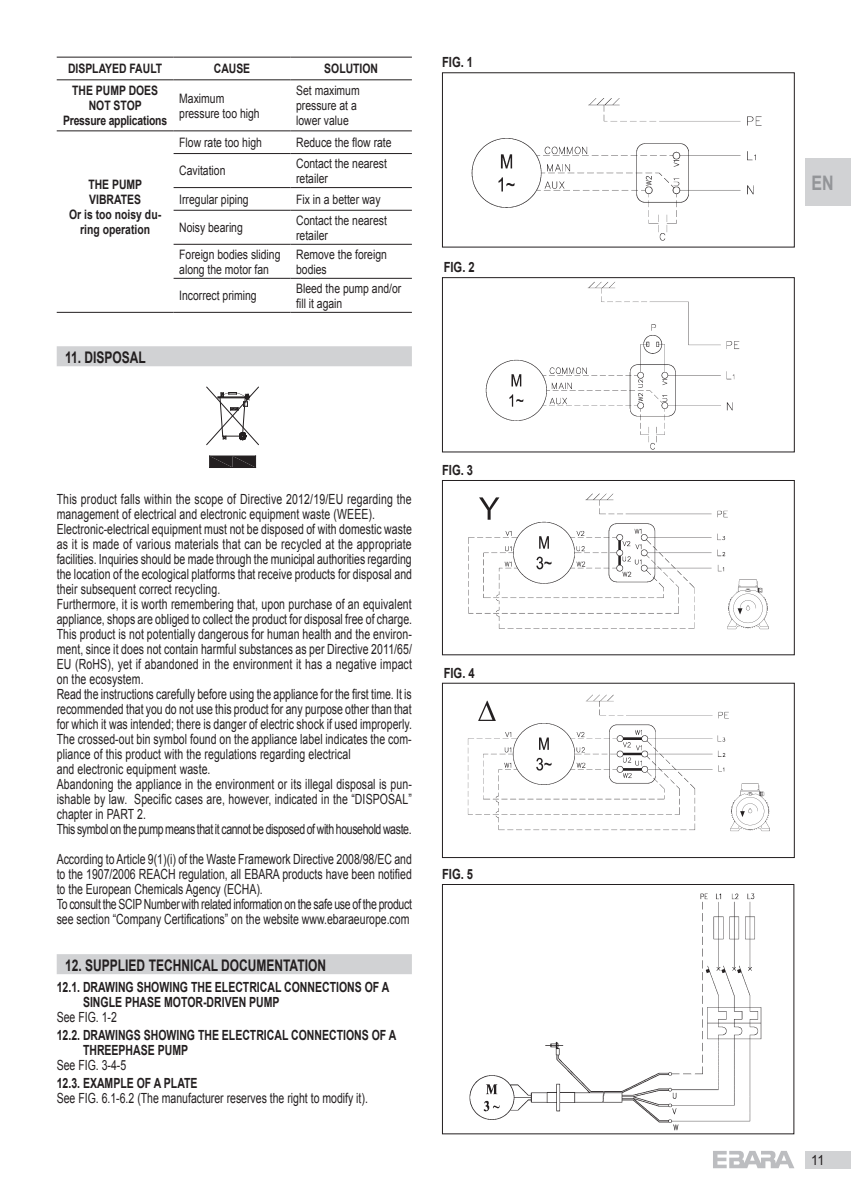
<style>
.page{position:relative;width:851px;height:1191px;background:#fff}
.page>*{position:absolute;margin:0;border:0;box-sizing:border-box;transform-origin:0 0}
.t1{font:700 20px "Arial";color:#939598;scale:.8 1}
.t2{font:700 16px "Arial";color:#231f20;scale:.75 1}
.t3{font:14px/15px "Arial";letter-spacing:.005em;color:#231f20;scale:.75 1}
.t4{font:700 14px/15px "Arial";color:#231f20;scale:.75 1}
.t5{font:700 14px "Arial";color:#231f20;scale:.8 1}
.t6{font:14px "Arial";letter-spacing:.005em;color:#231f20;scale:.9 1}
.t7{font:13px/15px "Arial";color:#231f20;scale:.8 1}
.t8{font:700 13px/15px "Arial";color:#231f20;text-align:center;scale:.8 1}
.t9{font:700 13px/15px "Arial";letter-spacing:-.02em;color:#231f20;text-align:center;scale:.8 1}
</style>
<div class="page">
<div style="left:805px;top:1151px;width:45px;height:17px;background:#d1d2d4"></div>
<svg style="left:713px;top:1151px;width:81px;height:17px"></svg>
<div style="left:57px;top:346px;width:355px;height:20px;background:#d1d2d4"></div>
<div style="left:57px;top:954px;width:355px;height:20px;background:#d1d2d4"></div>
<div style="left:805px;top:159px;width:45px;height:47px;background:#d1d2d4"></div>
<img style="left:471px;top:98px;width:291px;height:143px">
<div style="left:442px;top:72px;width:352px;height:175px;border:1px solid #231f20"></div>
<img style="left:469px;top:893px;width:293px;height:238px">
<div style="left:442px;top:884px;width:352px;height:250px;border:1px solid #231f20"></div>
<img style="left:467px;top:694px;width:303px;height:138px">
<div style="left:442px;top:683px;width:352px;height:175px;border:1px solid #231f20"></div>
<img style="left:468px;top:493px;width:301px;height:137px">
<div style="left:442px;top:480px;width:352px;height:175px;border:1px solid #231f20"></div>
<img style="left:485px;top:281px;width:255px;height:169px">
<div style="left:442px;top:277px;width:352px;height:175px;border:1px solid #231f20"></div>
<hr style="left:209px;top:467px;width:46px;height:1px;background:#231f20">
<svg style="left:209px;top:456px;width:47px;height:11px"></svg>
<svg style="left:206px;top:387px;width:53px;height:58px"></svg>
<hr style="left:57px;top:312px;width:116px;height:1px;background:#231f20">
<hr style="left:57px;top:57px;width:116px;height:1px;background:#231f20">
<hr style="left:57px;top:79px;width:116px;height:1px;background:#231f20">
<hr style="left:57px;top:130px;width:116px;height:1px;background:#231f20">
<hr style="left:173px;top:57px;width:117px;height:1px;background:#231f20">
<hr style="left:290px;top:57px;width:122px;height:1px;background:#231f20">
<hr style="left:173px;top:79px;width:117px;height:1px;background:#231f20">
<hr style="left:290px;top:79px;width:122px;height:1px;background:#231f20">
<hr style="left:173px;top:130px;width:117px;height:1px;background:#231f20">
<hr style="left:290px;top:130px;width:122px;height:1px;background:#231f20">
<hr style="left:173px;top:153px;width:117px;height:1px;background:#231f20">
<hr style="left:290px;top:153px;width:122px;height:1px;background:#231f20">
<hr style="left:173px;top:187px;width:117px;height:1px;background:#231f20">
<hr style="left:290px;top:187px;width:122px;height:1px;background:#231f20">
<hr style="left:173px;top:210px;width:117px;height:1px;background:#231f20">
<hr style="left:290px;top:210px;width:122px;height:1px;background:#231f20">
<hr style="left:173px;top:244px;width:117px;height:1px;background:#231f20">
<hr style="left:290px;top:244px;width:122px;height:1px;background:#231f20">
<hr style="left:173px;top:278px;width:117px;height:1px;background:#231f20">
<hr style="left:290px;top:278px;width:122px;height:1px;background:#231f20">
<hr style="left:173px;top:312px;width:117px;height:1px;background:#231f20">
<hr style="left:290px;top:312px;width:122px;height:1px;background:#231f20">
<p class="t8" style="left:68px;top:62px;width:119px">DISPLAYED FAULT</p>
<p class="t8" style="left:214px;top:62px;width:47px">CAUSE</p>
<p class="t8" style="left:324px;top:62px;width:69px">SOLUTION</p>
<p class="t9" style="left:63px;top:83px;width:131px">THE PUMP DOES<br>NOT STOP<br>Pressure applications</p>
<p class="t7" style="left:179px;top:91px;width:102px">Maximum pressure too high</p>
<p class="t7" style="left:296px;top:83px;width:81px">Set maximum pressure at a lower value</p>
<p class="t8" style="left:69px;top:177px;width:116px">THE PUMP<br>VIBRATES<br>Or is too noisy du&shy;ring operation</p>
<p class="t2" style="left:65px;top:347px;width:109px">11. DISPOSAL</p>
<p class="t7" style="left:179px;top:135px;width:105px">Flow rate too high</p>
<p class="t7" style="left:296px;top:135px;width:121px">Reduce the flow rate</p>
<p class="t7" style="left:179px;top:163px;width:59px">Cavitation</p>
<p class="t7" style="left:296px;top:156px;width:115px">Contact the nearest retailer</p>
<p class="t7" style="left:179px;top:192px;width:88px">Irregular piping</p>
<p class="t7" style="left:296px;top:192px;width:107px">Fix in a better way</p>
<p class="t7" style="left:179px;top:220px;width:81px">Noisy bearing</p>
<p class="t7" style="left:296px;top:213px;width:115px">Contact the nearest retailer</p>
<p class="t7" style="left:179px;top:247px;width:128px">Foreign bodies sliding along the motor fan</p>
<p class="t7" style="left:296px;top:247px;width:115px">Remove the foreign bodies</p>
<p class="t7" style="left:179px;top:288px;width:98px">Incorrect priming</p>
<p class="t7" style="left:296px;top:281px;width:133px">Bleed the pump and/or fill it again</p>
<p class="t5" style="left:442px;top:53px;width:40px">FIG. 1</p>
<p class="t5" style="left:443px;top:257px;width:40px">FIG. 2</p>
<p class="t3" style="left:57px;top:492px;width:475px">This product falls within the scope of Directive 2012/19/EU regarding the management of electrical and electronic equipment waste (WEEE).<br>Electronic-electrical equipment must not be disposed of with domestic waste as it is made of various materials that can be recycled at the appropriate facilities. Inquiries should be made through the municipal authorities regarding the location of the ecological platforms that receive products for disposal and their subsequent correct recycling.<br>Furthermore, it is worth remembering that, upon purchase of an equivalent appliance, shops are obliged to collect the product for disposal free of charge.<br>This product is not potentially dangerous for human health and the environ&shy;ment, since it does not contain harmful substances as per Directive 2011/65/ EU (RoHS), yet if abandoned in the environment it has a negative impact on the ecosystem.<br>Read the instructions carefully before using the appliance for the first time. It is recommended that you do not use this product for any purpose other than that for which it was intended; there is danger of electric shock if used improperly.<br>The crossed-out bin symbol found on the appliance label indicates the com&shy;pliance of this product with the regulations regarding electrical<br>and electronic equipment waste.<br>Abandoning the appliance in the environment or its illegal disposal is pun&shy;ishable by law. Specific cases are, however, indicated in the “DISPOSAL” chapter in PART 2.<br>This symbol on the pump means that it cannot be disposed of with household waste.</p>
<p class="t3" style="left:57px;top:851px;width:475px">According to Article 9(1)(i) of the Waste Framework Directive 2008/98/EC and to the 1907/2006 REACH regulation, all EBARA products have been notified to the European Chemicals Agency (ECHA).<br>To consult the SCIP Number with related information on the safe use of the product see section “Company Certifications” on the website www.ebaraeurope.com</p>
<p class="t2" style="left:65px;top:955px;width:349px">12. SUPPLIED TECHNICAL DOCUMENTATION</p>
<p class="t4" style="left:83px;top:979px;width:410px;text-indent:-26px">12.1. DRAWING SHOWING THE ELECTRICAL CONNECTIONS OF A<br>SINGLE PHASE MOTOR-DRIVEN PUMP</p>
<p class="t3" style="left:57px;top:1009px;width:82px">See FIG. 1-2</p>
<p class="t4" style="left:83px;top:1027px;width:419px;text-indent:-26px">12.2. DRAWINGS SHOWING THE ELECTRICAL CONNECTIONS OF A<br>THREEPHASE PUMP</p>
<p class="t3" style="left:57px;top:1057px;width:94px">See FIG. 3-4-5</p>
<p class="t4" style="left:57px;top:1075px;width:189px">12.3. EXAMPLE OF A PLATE</p>
<p class="t3" style="left:57px;top:1090px;width:416px">See FIG. 6.1-6.2 (The manufacturer reserves the right to modify it).</p>
<p class="t5" style="left:442px;top:461px;width:40px">FIG. 3</p>
<p class="t5" style="left:443px;top:664px;width:40px">FIG. 4</p>
<p class="t5" style="left:442px;top:865px;width:40px">FIG. 5</p>
<h1 class="t1" style="left:811px;top:169px;width:29px">EN</h1>
<p class="t6" style="left:811px;top:1150px;width:16px">11</p>
</div>
